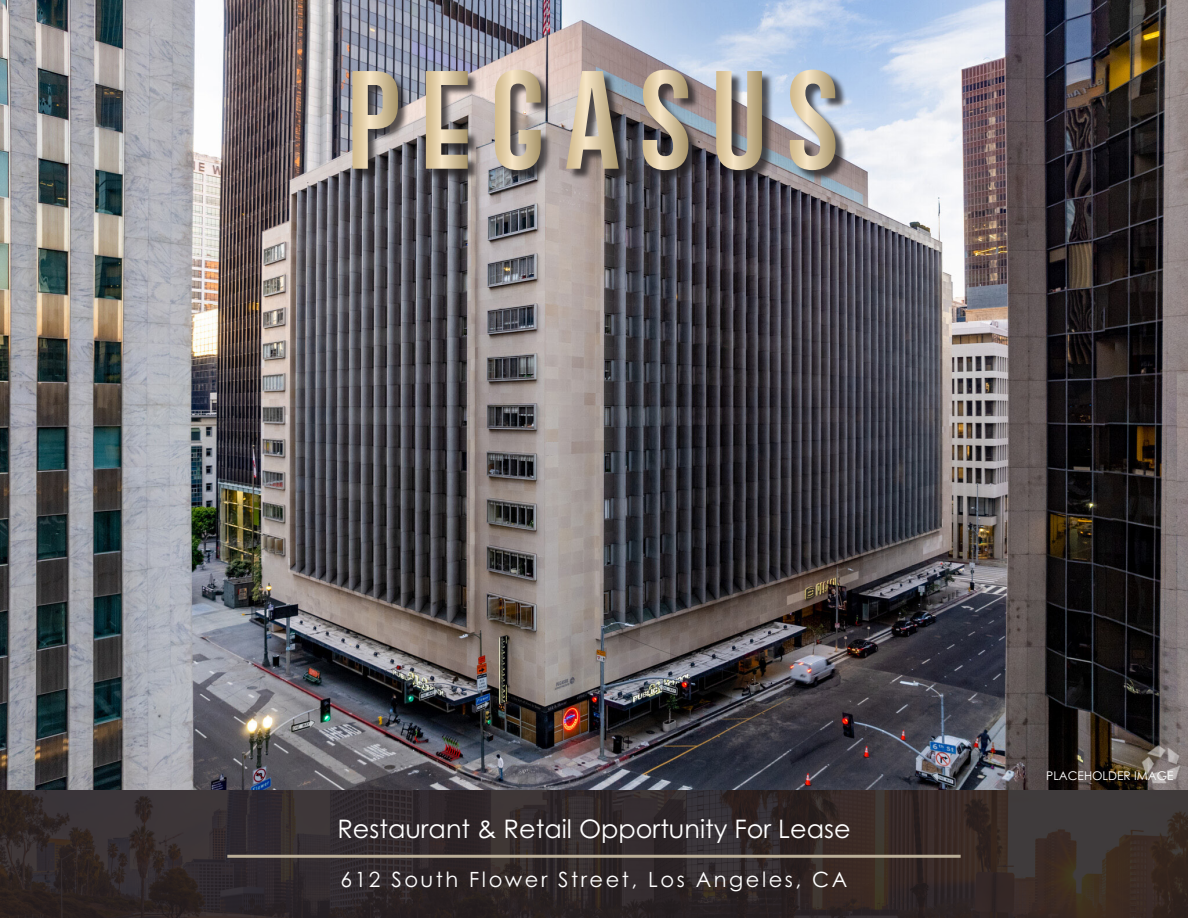
<style>
.page{position:relative;width:1188px;height:918px;background:#fff}
.page>*{position:absolute;margin:0;border:0;box-sizing:border-box;transform-origin:0 0}
.t1{font:25.5px "Century Gothic Pro";color:#fff}
.t2{font:21px "Century Gothic Pro";letter-spacing:.12em;color:#fff}
.t3{font:12px "Century Gothic Pro";color:#fff}
</style>
<div class="page">
<img style="left:0;top:0;width:1188px;height:918px">
<hr style="left:227px;top:855px;width:734px;height:3px;background:#b9ad97">
<div style="left:354px;top:72px;width:493px;height:110px;background:#231f20;opacity:.75"></div>
<svg style="left:352px;top:71px;width:46px;height:98px;background:#aca08c"></svg>
<svg style="left:426px;top:71px;width:42px;height:98px;background:#b8a991"></svg>
<svg style="left:495px;top:70px;width:46px;height:100px;background:#beae96"></svg>
<svg style="left:566px;top:71px;width:53px;height:98px;background:#b4a793"></svg>
<svg style="left:643px;top:70px;width:45px;height:100px;background:#a69a86"></svg>
<svg style="left:716px;top:71px;width:46px;height:99px;background:#b4a68e"></svg>
<svg style="left:790px;top:70px;width:46px;height:100px;background:#c0b8a8"></svg>
<p class="t1" style="left:337px;top:813px;width:515px">Restaurant &amp; Retail Opportunity For Lease</p>
<p class="t2" style="left:341px;top:866px;width:508px">612 South Flower Street, Los Angeles, CA</p>
<p class="t3" style="left:1046px;top:769px;width:129px">PLACEHOLDER IMAGE</p>
</div>
